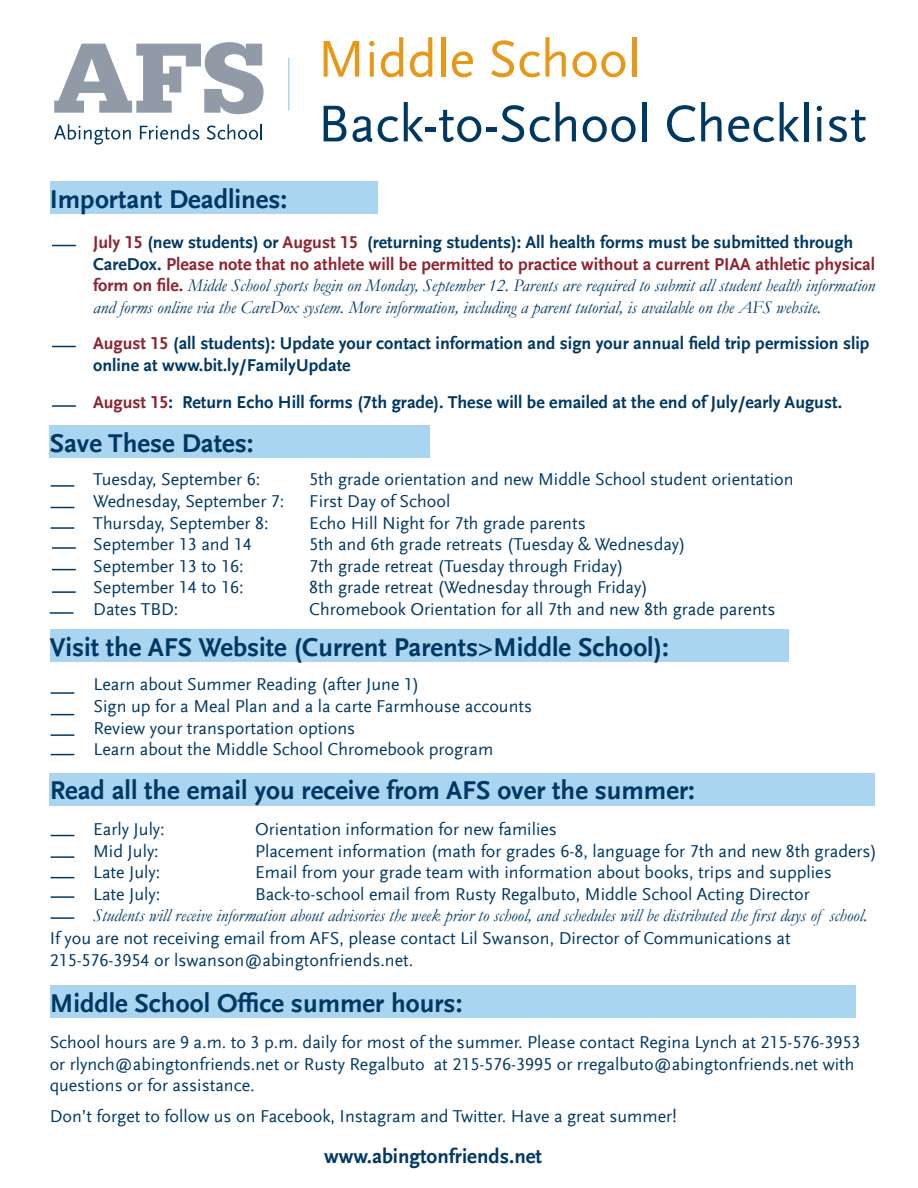
<style>
.page{position:relative;width:918px;height:1188px;background:#fff}
.page>*{position:absolute;margin:0;border:0;box-sizing:border-box;transform-origin:0 0}
.t1{font:54px "Scala Sans Offc";color:#003864}
.t2{font:54px "Scala Sans Offc";color:#e89818}
.t3{font:700 27px "Scala Sans Offc";color:#003864}
.t4{font:700 21px "Scala Sans Offc";color:#003864}
.t5{font:18px/21.6px "Scala Sans Offc";color:#003864}
.t6{font:italic 18px/21.6px "Garamond";color:#003864}
.t7{font:700 18px/21.6px "Scala Sans Offc";color:#003864}
.s1{font-family:"Scala Sans Offc";font-weight:700;font-style:normal;color:#8d2431}
.s2{font-family:"Scala Sans Offc";font-weight:700;font-style:normal}
.s3{color:#8d2431}
</style>
<div class="page">
<svg style="left:54px;top:42px;width:210px;height:72px"></svg>
<svg style="left:54px;top:124px;width:77px;height:21px"></svg>
<svg style="left:140px;top:124px;width:59px;height:16px"></svg>
<svg style="left:207px;top:124px;width:55px;height:16px"></svg>
<hr style="left:288px;top:58px;width:2px;height:52px;background:#aad5f1">
<div style="left:50px;top:181px;width:327px;height:33px;background:#aad5f1"></div>
<div style="left:50px;top:425px;width:380px;height:33px;background:#aad5f1"></div>
<div style="left:50px;top:630px;width:738px;height:32px;background:#aad5f1"></div>
<div style="left:50px;top:773px;width:825px;height:32px;background:#aad5f1"></div>
<div style="left:50px;top:986px;width:805px;height:32px;background:#aad5f1"></div>
<svg style="left:52px;top:245px;width:24px;height:1px"></svg>
<svg style="left:52px;top:346px;width:24px;height:1px"></svg>
<hr style="left:51px;top:527px;width:23px;height:2px;background:#003864">
<svg style="left:51px;top:507px;width:23px;height:1px"></svg>
<hr style="left:51px;top:485px;width:23px;height:2px;background:#003864">
<hr style="left:51px;top:734px;width:23px;height:2px;background:#003864">
<svg style="left:51px;top:714px;width:23px;height:1px"></svg>
<hr style="left:51px;top:692px;width:23px;height:2px;background:#003864">
<svg style="left:51px;top:754px;width:23px;height:1px"></svg>
<svg style="left:51px;top:877px;width:23px;height:1px"></svg>
<hr style="left:51px;top:856px;width:23px;height:2px;background:#003864">
<svg style="left:51px;top:835px;width:23px;height:1px"></svg>
<hr style="left:51px;top:896px;width:23px;height:2px;background:#003864">
<svg style="left:52px;top:569px;width:24px;height:1px"></svg>
<hr style="left:52px;top:547px;width:24px;height:2px;background:#003864">
<hr style="left:52px;top:591px;width:24px;height:2px;background:#003864">
<hr style="left:50px;top:612px;width:23px;height:2px;background:#003864">
<hr style="left:51px;top:917px;width:23px;height:2px;background:#003864">
<hr style="left:52px;top:405px;width:24px;height:2px;background:#003864">
<p class="t2" style="left:318px;top:30px;width:324px">Middle School</p>
<p class="t1" style="left:318px;top:95px;width:551px">Back-to-School Checklist</p>
<p class="t3" style="left:50px;top:184px;width:239px">Important Deadlines:</p>
<p class="t6" style="left:93px;top:231px;width:784px"><span class="s1">July 15</span> <span class="s2">(new students) or</span> <span class="s1">August 15</span> <span class="s2">(returning students): All health forms must be submitted through CareDox.</span> <span class="s1">Please note that no athlete will be permitted to practice without a current PIAA athletic physical form on file.</span> Midde School sports begin on Monday, September 12. Parents are required to submit all student health information and forms online via the CareDox system. More information, including a parent tutorial, is available on the AFS website.</p>
<p class="t7" style="left:93px;top:333px;width:778px"><span class="s3">August 15</span> (all students): Update your contact information and sign your annual field trip permission slip online at www.bit.ly/FamilyUpdate</p>
<p class="t7" style="left:93px;top:391px;width:751px"><span class="s3">August 15</span>: Return Echo Hill forms (7th grade). These will be emailed at the end of July/early August.</p>
<p class="t3" style="left:50px;top:428px;width:205px">Save These Dates:</p>
<p class="t5" style="left:93px;top:469px;width:168px">Tuesday, September 6:</p>
<p class="t5" style="left:309px;top:469px;width:486px">5th grade orientation and new Middle School student orientation</p>
<p class="t5" style="left:93px;top:491px;width:193px">Wednesday, September 7:</p>
<p class="t5" style="left:309px;top:491px;width:143px">First Day of School</p>
<p class="t5" style="left:93px;top:512px;width:177px">Thursday, September 8:</p>
<p class="t5" style="left:309px;top:512px;width:278px">Echo Hill Night for 7th grade parents</p>
<p class="t5" style="left:93px;top:534px;width:160px">September 13 and 14</p>
<p class="t5" style="left:309px;top:534px;width:378px">5th and 6th grade retreats (Tuesday &amp; Wednesday)</p>
<p class="t5" style="left:93px;top:556px;width:152px">September 13 to 16:</p>
<p class="t5" style="left:309px;top:556px;width:316px">7th grade retreat (Tuesday through Friday)</p>
<p class="t5" style="left:93px;top:577px;width:152px">September 14 to 16:</p>
<p class="t5" style="left:309px;top:577px;width:340px">8th grade retreat (Wednesday through Friday)</p>
<p class="t5" style="left:93px;top:599px;width:87px">Dates TBD:</p>
<p class="t5" style="left:309px;top:599px;width:468px">Chromebook Orientation for all 7th and new 8th grade parents</p>
<p class="t3" style="left:50px;top:632px;width:621px">Visit the AFS Website (Current Parents&gt;Middle School):</p>
<p class="t5" style="left:94px;top:674px;width:327px">Learn about Summer Reading (after June 1)</p>
<p class="t5" style="left:94px;top:696px;width:440px">Sign up for a Meal Plan and a la carte Farmhouse accounts</p>
<p class="t5" style="left:94px;top:717px;width:263px">Review your transportation options</p>
<p class="t5" style="left:94px;top:739px;width:401px">Learn about the Middle School Chromebook program</p>
<p class="t3" style="left:50px;top:775px;width:647px">Read all the email you receive from AFS over the summer:</p>
<p class="t5" style="left:93px;top:819px;width:73px">Early July:</p>
<p class="t5" style="left:255px;top:819px;width:303px">Orientation information for new families</p>
<p class="t5" style="left:93px;top:840px;width:67px">Mid July:</p>
<p class="t5" style="left:255px;top:840px;width:624px">Placement information (math for grades 6-8, language for 7th and new 8th graders)</p>
<p class="t5" style="left:93px;top:862px;width:69px">Late July:</p>
<p class="t5" style="left:255px;top:862px;width:578px">Email from your grade team with information about books, trips and supplies</p>
<p class="t5" style="left:93px;top:884px;width:69px">Late July:</p>
<p class="t5" style="left:255px;top:884px;width:556px">Back-to-school email from Rusty Regalbuto, Middle School Acting Director</p>
<p class="t6" style="left:93px;top:905px;width:776px">Students will receive information about advisories the week prior to school, and schedules will be distributed the first days of school.</p>
<p class="t5" style="left:50px;top:928px;width:743px">If you are not receiving email from AFS, please contact Lil Swanson, Director of Communications at</p>
<p class="t5" style="left:50px;top:950px;width:365px">215-576-3954 or lswanson@abingtonfriends.net.</p>
<p class="t3" style="left:50px;top:988px;width:414px">Middle School Office summer hours:</p>
<p class="t5" style="left:50px;top:1032px;width:812px">School hours are 9 a.m. to 3 p.m. daily for most of the summer. Please contact Regina Lynch at 215-576-3953 or rlynch@abingtonfriends.net or Rusty Regalbuto at 215-576-3995 or rregalbuto@abingtonfriends.net with questions or for assistance.</p>
<p class="t5" style="left:50px;top:1106px;width:629px">Don’t forget to follow us on Facebook, Instagram and Twitter. Have a great summer!</p>
<p class="t4" style="left:324px;top:1144px;width:220px">www.abingtonfriends.net</p>
</div>
